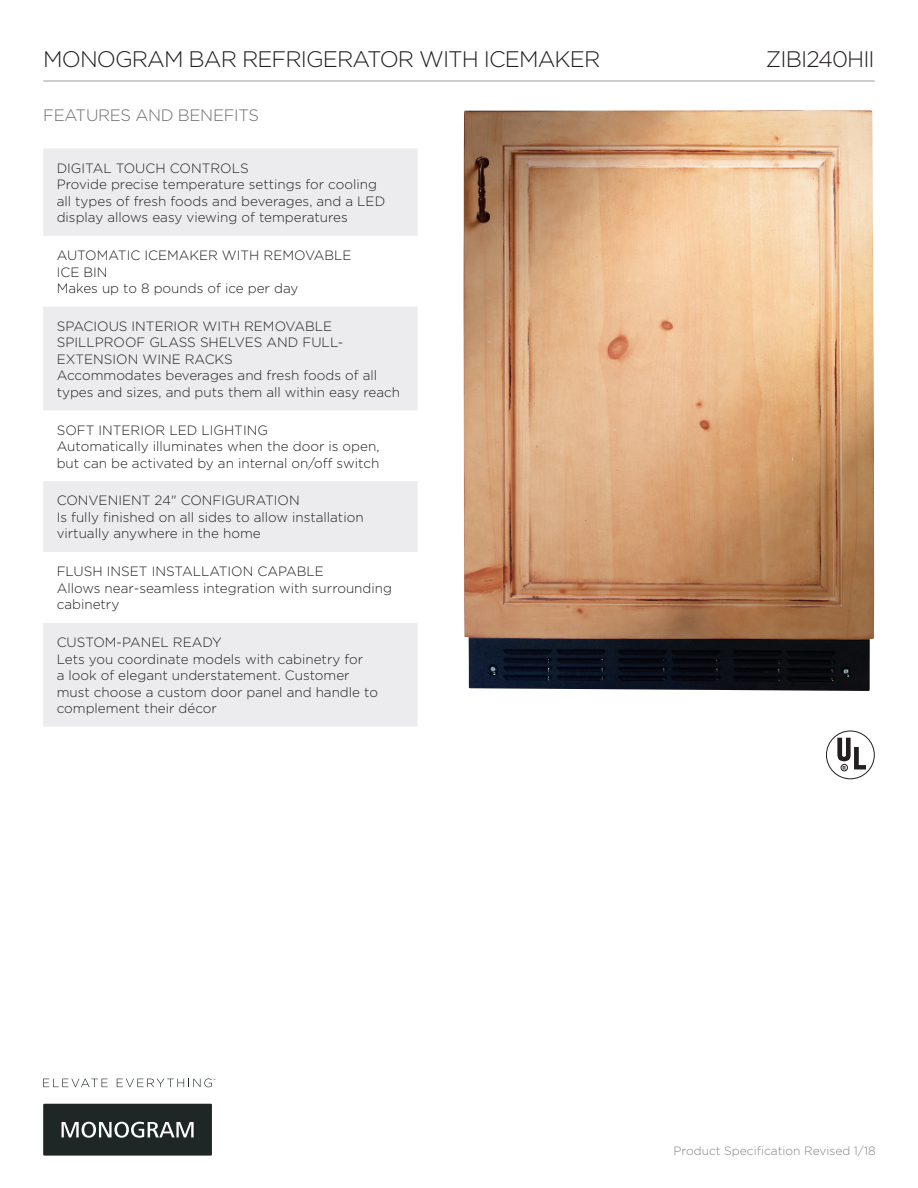
<style>
.page{position:relative;width:918px;height:1188px;background:#fff}
.page>*{position:absolute;margin:0;border:0;box-sizing:border-box;transform-origin:0 0}
.t1{font:300 22.5px "Gotham";letter-spacing:-.04em;color:#231f20}
.t2{font:300 16.5px "Gotham";letter-spacing:-.02em;color:#6c6d70}
.t3{font:300 13.5px/16.5px "Gotham";color:#231f20}
.t4{font:300 12px "Gotham";color:#808285}
.t5{font:700 5.7px "Helvetica";color:#231f20;scale:.85 1}
</style>
<div class="page">
<hr style="left:43px;top:80px;width:832px;height:2px;background:#a8a9ad">
<svg style="left:43px;top:1104px;width:169px;height:52px"></svg>
<svg style="left:43px;top:1079px;width:65px;height:8px"></svg>
<svg style="left:117px;top:1078px;width:98px;height:9px"></svg>
<svg style="left:837px;top:738px;width:29px;height:32px"></svg>
<div style="left:841px;top:764px;width:7px;height:7px;border:1px solid #231f20;border-radius:50%"></div>
<div style="left:826px;top:730px;width:49px;height:49px;border:1px solid #231f20;border-radius:50%"></div>
<img style="left:464px;top:110px;width:410px;height:581px">
<svg style="left:43px;top:149px;width:375px;height:578px;fill:#ececee"></svg>
<h1 class="t1" style="left:43px;top:44px;width:559px">MONOGRAM BAR REFRIGERATOR WITH ICEMAKER</h1>
<h1 class="t1" style="left:766px;top:44px;width:110px">ZIBI240HII</h1>
<p class="t2" style="left:43px;top:105px;width:217px">FEATURES AND BENEFITS</p>
<p class="t3" style="left:57px;top:159px;width:330px">DIGITAL TOUCH CONTROLS<br>Provide precise temperature settings for cooling all types of fresh foods and beverages, and a LED display allows easy viewing of temperatures</p>
<p class="t3" style="left:57px;top:247px;width:296px">AUTOMATIC ICEMAKER WITH REMOVABLE<br>ICE BIN<br>Makes up to 8 pounds of ice per day</p>
<p class="t3" style="left:57px;top:317px;width:345px">SPACIOUS INTERIOR WITH REMOVABLE SPILLPROOF GLASS SHELVES AND FULL-EXTENSION WINE RACKS<br>Accommodates beverages and fresh foods of all types and sizes, and puts them all within easy reach</p>
<p class="t3" style="left:57px;top:421px;width:324px">SOFT INTERIOR LED LIGHTING<br>Automatically illuminates when the door is open, but can be activated by an internal on/off switch</p>
<p class="t3" style="left:57px;top:492px;width:308px">CONVENIENT 24" CONFIGURATION<br>Is fully finished on all sides to allow installation virtually anywhere in the home</p>
<p class="t3" style="left:57px;top:563px;width:337px">FLUSH INSET INSTALLATION CAPABLE<br>Allows near-seamless integration with surrounding cabinetry</p>
<p class="t3" style="left:57px;top:634px;width:323px">CUSTOM-PANEL READY<br>Lets you coordinate models with cabinetry for<br>a look of elegant understatement. Customer must choose a custom door panel and handle to complement their décor</p>
<p class="t5" style="left:843px;top:763px;width:6px">R</p>
<p class="t4" style="left:674px;top:1143px;width:204px">Product Specification Revised 1/18</p>
</div>
